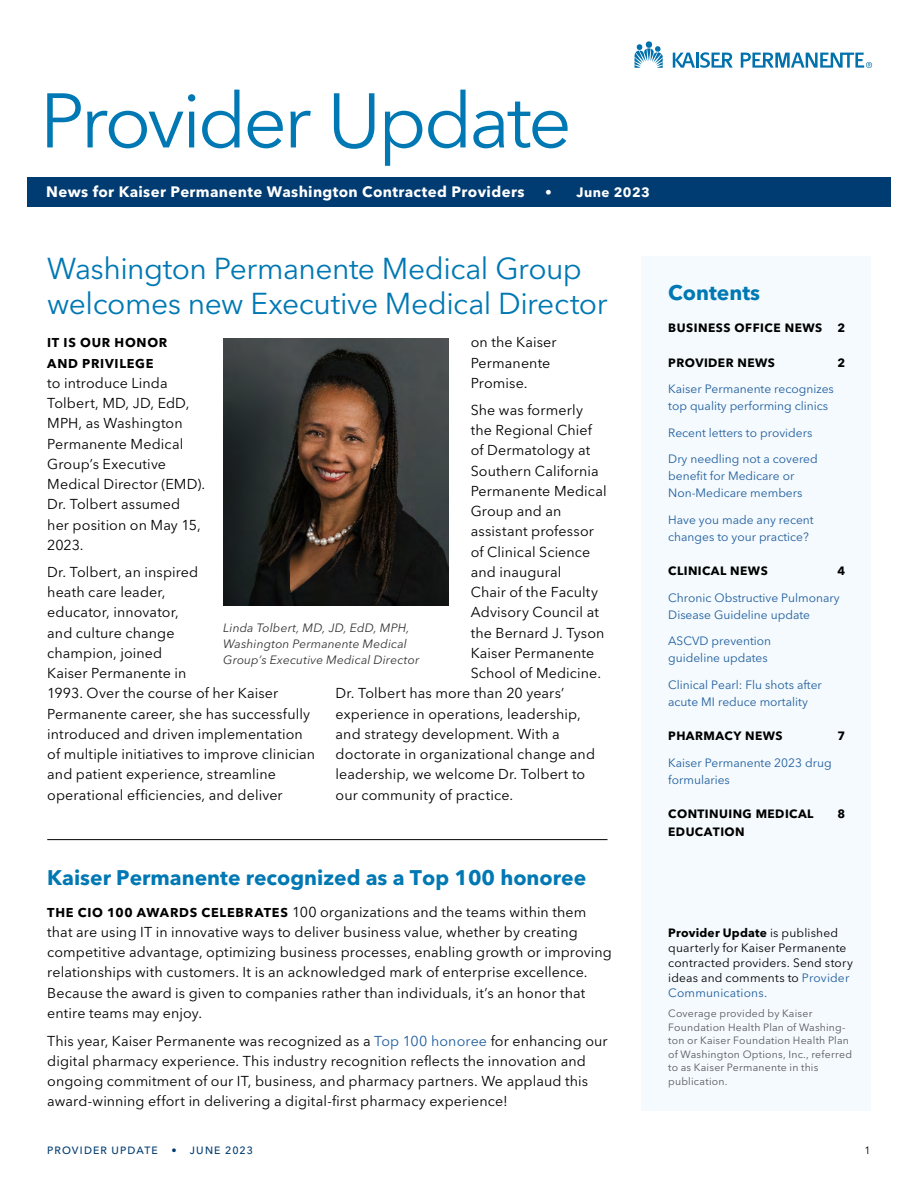
<style>
.page{position:relative;width:918px;height:1188px;background:#fff}
.page>*{position:absolute;margin:0;border:0;box-sizing:border-box;transform-origin:0 0}
.Head_Section{font:76.5px "Avenir Next LT Pro";letter-spacing:-.045em;color:#0078b3}
.Head_22pt{font:30px/34.5px "Avenir Next LT Pro";letter-spacing:-.02em;color:#0078b3}
.Head_14_pt{font:700 21px "Avenir Next LT Pro";color:#0078b3}
.Head_Section-2{font:700 15px "Avenir Next LT Pro";letter-spacing:.025em;color:#fff}
.Body_copy{font:14.25px/20.2px "Avenir Next LT Pro";letter-spacing:.005em;color:#000}
.Head_Section-3{font:700 13.5px "Avenir Next LT Pro";letter-spacing:.03em;color:#fff}
.Body_copy-2{font:700 12.75px/20.2px "Avenir Next LT Pro";letter-spacing:.055em;color:#000}
.Table_of_Contents{font:12px/17.2px "Avenir Next LT Pro";color:#215e9e}
.t1{font:12px/15px "Avenir Next LT Pro";letter-spacing:.015em;color:#000}
.Continued{font:italic 12px/15.8px "Avenir Next LT Pro";letter-spacing:.01em;color:#333}
.Table_of_Contents-2{font:700 12px "Avenir Next LT Pro";letter-spacing:.035em;color:#000}
.TOC_sections{font:700 12px "Avenir Next LT Pro";letter-spacing:.045em;color:#000}
.t2{font:10.5px/13.5px "Avenir Next LT Pro";letter-spacing:.02em;color:#58595b}
.t3{font:500 10.5px "Avenir Next LT Pro";letter-spacing:.105em;color:#003b71}
.t4{font:10.5px "Avenir Next LT Pro";color:#000}
.s1{font-weight:400}
.s2{font-weight:700;font-size:12.75px}
.s3{color:#215e9e}
.s4{font-weight:700}
</style>
<div class="page">
<svg style="left:634px;top:43px;width:29px;height:25px"></svg>
<div style="left:646px;top:41px;width:6px;height:7px;background:#0071ac;border-radius:50%"></div>
<svg style="left:673px;top:52px;width:60px;height:16px"></svg>
<svg style="left:741px;top:53px;width:131px;height:15px"></svg>
<div style="left:641px;top:256px;width:230px;height:856px;background:#f4fafd"></div>
<div style="left:27px;top:177px;width:864px;height:30px;background:#003b71"></div>
<hr style="left:47px;top:839px;width:561px;height:1px;background:#000">
<img style="left:223px;top:338px;width:225px;height:268px">
<p class="Head_Section" style="left:40px;top:75px;width:533px">Provider Update</p>
<p class="Head_Section-2" style="left:46px;top:183px;width:480px">News for Kaiser Permanente Washington Contracted Providers</p>
<p class="Head_Section-3" style="left:545px;top:184px;width:106px"><span class="s1">•</span> June 2023</p>
<p class="Head_22pt" style="left:47px;top:252px;width:562px">Washington Permanente Medical Group welcomes new Executive Medical Director</p>
<p class="Body_copy-2" style="left:47px;top:333px;width:122px">IT IS OUR HONOR<br>AND PRIVILEGE</p>
<p class="Body_copy" style="left:47px;top:373px;width:159px">to introduce Linda<br>Tolbert, MD, JD, EdD,<br>MPH, as Washington<br>Permanente Medical<br>Group’s Executive<br>Medical Director (EMD).<br>Dr. Tolbert assumed her position on May 15,<br>2023.</p>
<p class="Body_copy" style="left:47px;top:562px;width:270px">Dr. Tolbert, an inspired<br>heath care leader,<br>educator, innovator,<br>and culture change<br>champion, joined<br>Kaiser Permanente in<br>1993. Over the course of her Kaiser<br>Permanente career, she has successfully introduced and driven implementation of multiple initiatives to improve clinician and patient experience, streamline operational efficiencies, and deliver</p>
<p class="Body_copy" style="left:471px;top:332px;width:87px">on the Kaiser<br>Permanente<br>Promise.</p>
<p class="Body_copy" style="left:471px;top:400px;width:114px">She was formerly</p>
<p class="Body_copy" style="left:471px;top:420px;width:123px">the Regional Chief</p>
<p class="Body_copy" style="left:471px;top:440px;width:121px">of Dermatology at</p>
<p class="Body_copy" style="left:471px;top:461px;width:129px">Southern California</p>
<p class="Body_copy" style="left:471px;top:481px;width:138px">Permanente Medical</p>
<p class="Body_copy" style="left:471px;top:501px;width:92px">Group and an</p>
<p class="Body_copy" style="left:471px;top:521px;width:125px">assistant professor</p>
<p class="Body_copy" style="left:471px;top:542px;width:121px">of Clinical Science</p>
<p class="Body_copy" style="left:471px;top:562px;width:92px">and inaugural</p>
<p class="Body_copy" style="left:471px;top:582px;width:129px">Chair of the Faculty</p>
<p class="Body_copy" style="left:471px;top:602px;width:130px">Advisory Council at</p>
<p class="Body_copy" style="left:471px;top:623px;width:135px">the Bernard J. Tyson</p>
<p class="Body_copy" style="left:471px;top:643px;width:125px">Kaiser Permanente</p>
<p class="Body_copy" style="left:471px;top:663px;width:132px">School of Medicine.</p>
<p class="Body_copy" style="left:336px;top:683px;width:230px">Dr. Tolbert has more than 20 years’</p>
<p class="Body_copy" style="left:336px;top:704px;width:247px">experience in operations, leadership,</p>
<p class="Body_copy" style="left:336px;top:724px;width:226px">and strategy development. With a</p>
<p class="Body_copy" style="left:336px;top:744px;width:261px">doctorate in organizational change and</p>
<p class="Body_copy" style="left:336px;top:764px;width:251px">leadership, we welcome Dr. Tolbert to</p>
<p class="Body_copy" style="left:336px;top:785px;width:179px">our community of practice.</p>
<p class="Continued" style="left:223px;top:620px;width:198px">Linda Tolbert, MD, JD, EdD, MPH,<br>Washington Permanente Medical<br>Group’s Executive Medical Director</p>
<p class="Head_14_pt" style="left:47px;top:865px;width:540px">Kaiser Permanente recognized as a Top 100 honoree</p>
<p class="Body_copy" style="left:47px;top:902px;width:566px"><span class="s2">THE CIO 100 AWARDS CELEBRATES</span> 100 organizations and the teams within them that are using IT in innovative ways to deliver business value, whether by creating competitive advantage, optimizing business processes, enabling growth or improving relationships with customers. It is an acknowledged mark of enterprise excellence.<br>Because the award is given to companies rather than individuals, it’s an honor that entire teams may enjoy.</p>
<p class="Body_copy" style="left:47px;top:1031px;width:562px">This year, Kaiser Permanente was recognized as a <span class="s3">Top 100 honoree</span> for enhancing our digital pharmacy experience. This industry recognition reflects the innovation and ongoing commitment of our IT, business, and pharmacy partners. We applaud this award-winning effort in delivering a digital-first pharmacy experience!</p>
<p class="Head_14_pt" style="left:668px;top:279px;width:93px">Contents</p>
<p class="TOC_sections" style="left:668px;top:321px;width:156px">BUSINESS OFFICE NEWS</p>
<p class="TOC_sections" style="left:837px;top:321px;width:9px">2</p>
<p class="Table_of_Contents-2" style="left:668px;top:355px;width:108px">PROVIDER NEWS</p>
<p class="Table_of_Contents-2" style="left:837px;top:355px;width:9px">2</p>
<p class="Table_of_Contents" style="left:668px;top:380px;width:167px">Kaiser Permanente recognizes top quality performing clinics</p>
<p class="Table_of_Contents" style="left:668px;top:424px;width:146px">Recent letters to providers</p>
<p class="Table_of_Contents" style="left:668px;top:450px;width:151px">Dry needling not a covered benefit for Medicare or<br>Non-Medicare members</p>
<p class="Table_of_Contents" style="left:668px;top:511px;width:147px">Have you made any recent changes to your practice?</p>
<p class="Table_of_Contents-2" style="left:668px;top:564px;width:101px">CLINICAL NEWS</p>
<p class="Table_of_Contents-2" style="left:837px;top:564px;width:9px">4</p>
<p class="Table_of_Contents" style="left:668px;top:589px;width:173px">Chronic Obstructive Pulmonary<br>Disease Guideline update</p>
<p class="Table_of_Contents" style="left:668px;top:632px;width:104px">ASCVD prevention guideline updates</p>
<p class="Table_of_Contents" style="left:668px;top:676px;width:155px">Clinical Pearl: Flu shots after acute MI reduce mortality</p>
<p class="Table_of_Contents-2" style="left:668px;top:729px;width:116px">PHARMACY NEWS</p>
<p class="Table_of_Contents-2" style="left:837px;top:729px;width:9px">7</p>
<p class="Table_of_Contents" style="left:668px;top:754px;width:165px">Kaiser Permanente 2023 drug formularies</p>
<p class="Table_of_Contents-2" style="left:668px;top:807px;width:147px">CONTINUING MEDICAL</p>
<p class="Table_of_Contents-2" style="left:837px;top:807px;width:9px">8</p>
<p class="Table_of_Contents-2" style="left:668px;top:824px;width:78px">EDUCATION</p>
<p class="t1" style="left:668px;top:925px;width:186px"><span class="s4">Provider Update</span> is published quarterly for Kaiser Permanente contracted providers. Send story ideas and comments to <span class="s3">Provider<br>Communications.</span></p>
<p class="t2" style="left:668px;top:1007px;width:185px">Coverage provided by Kaiser<br>Foundation Health Plan of Washing&shy;ton or Kaiser Foundation Health Plan of Washington Options, Inc., referred to as Kaiser Permanente in this publication.</p>
<p class="t3" style="left:47px;top:1144px;width:112px">PROVIDER UPDATE</p>
<p class="t3" style="left:171px;top:1144px;width:83px">• JUNE 2023</p>
<p class="t4" style="left:865px;top:1144px;width:8px">1</p>
</div>
